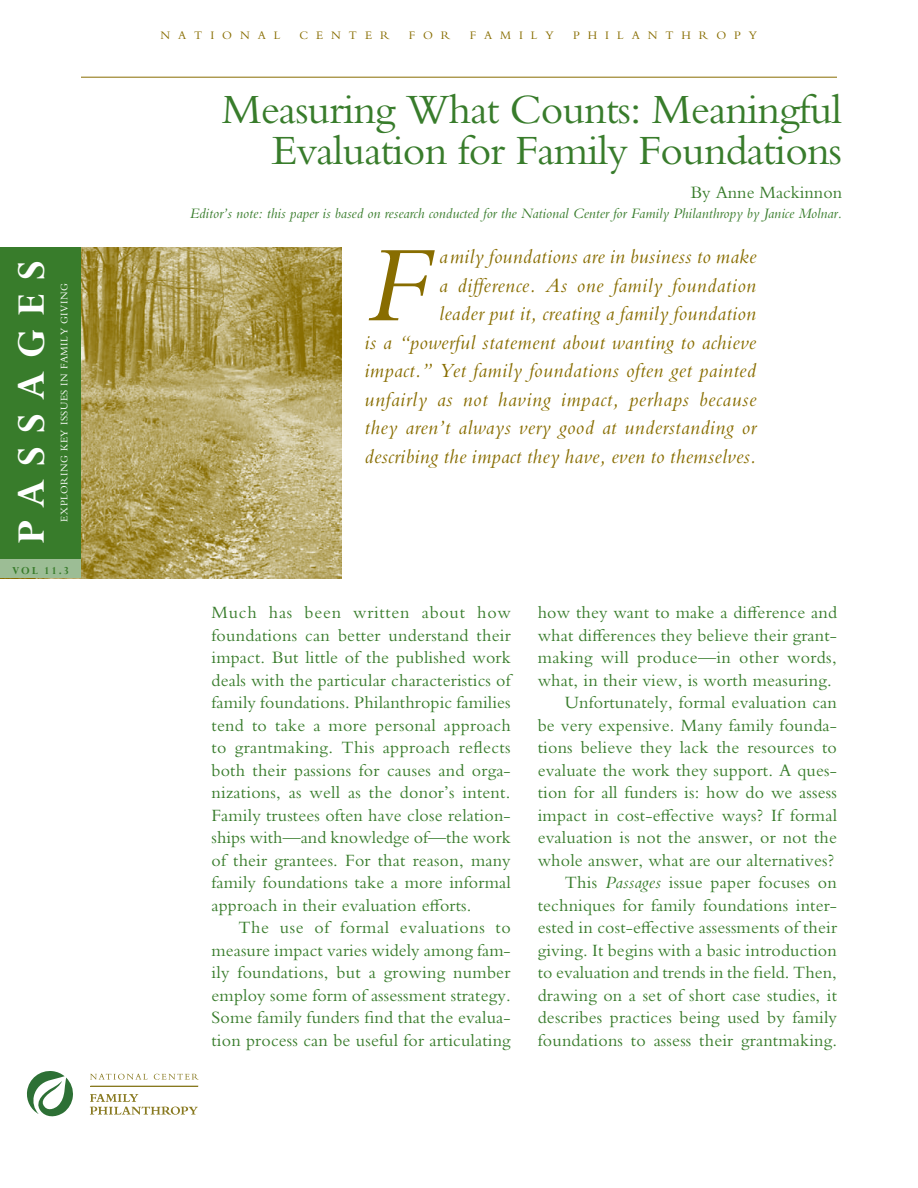
<style>
.page{position:relative;width:918px;height:1188px;background:#fff}
.page>*{position:absolute;margin:0;border:0;box-sizing:border-box;transform-origin:0 0}
.t1{font:italic 112.65px "Bembo Std";color:#886d00}
.t2{font:43.5px/40.5px "Bembo Std";letter-spacing:-.02em;color:#387c2b;text-align:right}
.t3{font:700 43.5px "Perpetua";letter-spacing:.3em;color:#fff}
.t4{font:italic 21px/28.5px "Bembo Std";letter-spacing:.02em;color:#886d00;text-align:right}
.t5{font:18px/22.5px "Bembo Std";letter-spacing:.01em;color:#387c2b;text-align:justify}
.t6{font:italic 15px "Bembo Std";color:#387c2b}
.t7{font:12px "Bembo Std";letter-spacing:.66em;color:#886d00}
.t8{font:700 12px "Perpetua";color:#387c2b}
.t9{font:10.5px "Bembo Std";letter-spacing:.045em;color:#fff}
.s1{font-style:italic}
</style>
<div class="page">
<svg style="left:27px;top:1071px;width:46px;height:45px"></svg>
<svg style="left:90px;top:1094px;width:108px;height:21px"></svg>
<svg style="left:90px;top:1074px;width:58px;height:6px"></svg>
<svg style="left:154px;top:1074px;width:45px;height:6px"></svg>
<hr style="left:90px;top:1086px;width:108px;height:1px;background:#887920">
<img style="left:81px;top:247px;width:261px;height:331px">
<div style="left:0;top:551px;width:81px;height:27px;background:#9cbd95"></div>
<div style="left:0;top:247px;width:81px;height:312px;background:#387c2b"></div>
<hr style="left:81px;top:77px;width:756px;height:1px;background:#886d00">
<h2 class="t3" style="left:8px;top:544px;width:285px;rotate:-90deg">PASSAGES</h2>
<p class="t9" style="left:58px;top:522px;width:240px;rotate:-90deg">EXPLORING KEY ISSUES IN FAMILY GIVING</p>
<p class="t8" style="left:12px;top:564px;width:59px">VOL 11.3</p>
<p class="t7" style="left:161px;top:29px;width:121px">NATIONAL</p>
<p class="t7" style="left:300px;top:29px;width:92px">CENTER</p>
<p class="t7" style="left:409px;top:29px;width:43px">FOR</p>
<p class="t7" style="left:470px;top:29px;width:86px">FAMILY</p>
<p class="t7" style="left:573px;top:29px;width:186px">PHILANTHROPY</p>
<h2 class="t2" style="left:222px;top:89px;width:622px">Measuring What Counts: Meaningful<br>Evaluation for Family Foundations</h2>
<p class="t5" style="left:691px;top:181px;width:153px">By Anne Mackinnon</p>
<p class="t6" style="left:190px;top:204px;width:654px">Editor’s note: this paper is based on research conducted for the National Center for Family Philanthropy by Janice Molnar.</p>
<p class="t4" style="left:365px;top:242px;width:393px">amily foundations are in business to make<br>a difference. As one family foundation<br>leader put it, creating a family foundation<br>is a “powerful statement about wanting to achieve impact.” Yet family foundations often get painted unfairly as not having impact, perhaps because they aren’t always very good at understanding or describing the impact they have, even to themselves.</p>
<h1 class="t1" style="left:364px;top:219px;width:65px">F</h1>
<p class="t5" style="left:212px;top:601px;width:301px">Much has been written about how foundations can better understand their impact. But little of the published work deals with the particular characteristics of family foundations. Philanthropic families tend to take a more personal approach to grantmaking. This approach reflects both their passions for causes and orga&shy;nizations, as well as the donor’s intent.<br>Family trustees often have close relation&shy;ships with—and knowledge of—the work of their grantees. For that reason, many family foundations take a more informal approach in their evaluation efforts.</p>
<p class="t5" style="left:212px;top:916px;width:301px;text-indent:27px">The use of formal evaluations to measure impact varies widely among fam&shy;ily foundations, but a growing number employ some form of assessment strategy.<br>Some family funders find that the evalua&shy;tion process can be useful for articulating</p>
<p class="t5" style="left:538px;top:601px;width:301px">how they want to make a difference and</p>
<p class="t5" style="left:538px;top:623px;width:301px">what differences they believe their grant-</p>
<p class="t5" style="left:538px;top:646px;width:301px">making will produce—in other words,</p>
<p class="t5" style="left:538px;top:668px;width:295px">what, in their view, is worth measuring.</p>
<p class="t5" style="left:565px;top:691px;width:274px">Unfortunately, formal evaluation can</p>
<p class="t5" style="left:538px;top:713px;width:301px">be very expensive. Many family founda-</p>
<p class="t5" style="left:538px;top:736px;width:301px">tions believe they lack the resources to</p>
<p class="t5" style="left:538px;top:758px;width:301px">evaluate the work they support. A ques-</p>
<p class="t5" style="left:538px;top:781px;width:301px">tion for all funders is: how do we assess</p>
<p class="t5" style="left:538px;top:803px;width:301px">impact in cost-effective ways? If formal</p>
<p class="t5" style="left:538px;top:826px;width:301px">evaluation is not the answer, or not the</p>
<p class="t5" style="left:538px;top:848px;width:298px">whole answer, what are our alternatives?</p>
<p class="t5" style="left:565px;top:871px;width:274px">This <span class="s1">Passages</span> issue paper focuses on</p>
<p class="t5" style="left:538px;top:893px;width:301px">techniques for family foundations inter-</p>
<p class="t5" style="left:538px;top:916px;width:301px">ested in cost-effective assessments of their</p>
<p class="t5" style="left:538px;top:938px;width:301px">giving. It begins with a basic introduction</p>
<p class="t5" style="left:538px;top:961px;width:301px">to evaluation and trends in the field. Then,</p>
<p class="t5" style="left:538px;top:983px;width:301px">drawing on a set of short case studies, it</p>
<p class="t5" style="left:538px;top:1006px;width:301px">describes practices being used by family</p>
<p class="t5" style="left:538px;top:1028px;width:301px">foundations to assess their grantmaking.</p>
</div>
